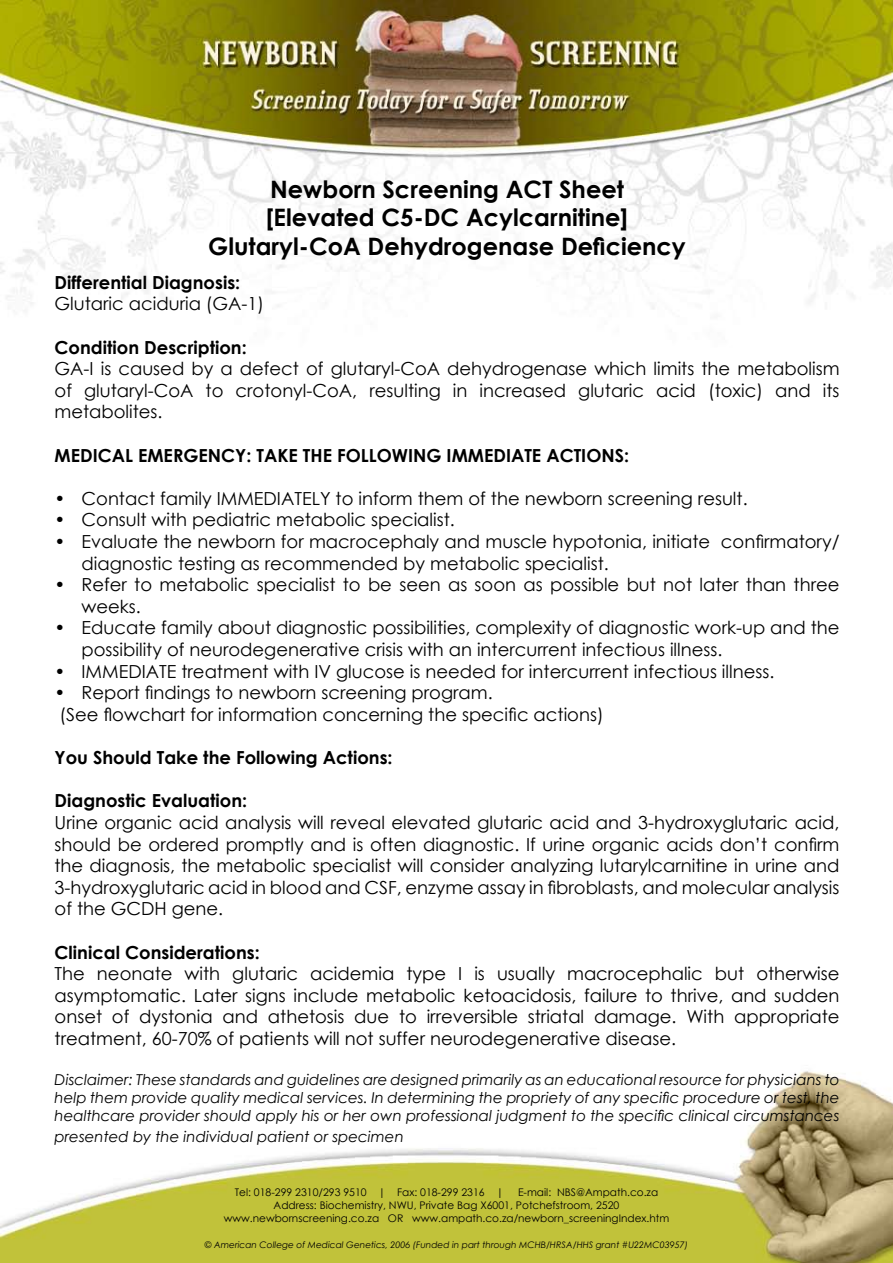
<style>
.page{position:relative;width:893px;height:1263px;background:#fff}
.page>*{position:absolute;margin:0;border:0;box-sizing:border-box;transform-origin:0 0}
.t1{font:700 24px/28.8px "Century Gothic";color:#000;text-align:center}
.t2{font:18px/21.6px "Century Gothic";color:#000}
.t3{font:700 18px/21.6px "Century Gothic";color:#000}
.t4{font:italic 15px/18px "Century Gothic";color:#000;text-align:justify}
.t5{font:10.5px "Century Gothic";color:#000}
.t6{font:italic 9px "Century Gothic";color:#000}
.s1{font-weight:400}
.s2{font-weight:700}
</style>
<div class="page">
<img style="left:0;top:0;width:893px;height:1263px">
<p class="t1" style="left:208px;top:173px;width:479px">Newborn Screening ACT Sheet<br>[Elevated C5-DC Acylcarnitine]<br>Glutaryl-CoA Dehydrogenase Deficiency</p>
<p class="t3" style="left:55px;top:271px;width:211px">Differential Diagnosis:<br><span class="s1">Glutaric aciduria (GA-1)</span></p>
<p class="t2" style="left:55px;top:336px;width:786px"><span class="s2">Condition Description:<br></span>GA-I is caused by a defect of glutaryl-CoA dehydrogenase which limits the metabolism of glutaryl-CoA to crotonyl-CoA, resulting in increased glutaric acid (toxic) and its metabolites.</p>
<p class="t3" style="left:55px;top:443px;width:576px">MEDICAL EMERGENCY: TAKE THE FOLLOWING IMMEDIATE ACTIONS:</p>
<p class="t2" style="left:55px;top:487px;width:695px">• Contact family IMMEDIATELY to inform them of the newborn screening result.</p>
<p class="t2" style="left:55px;top:509px;width:402px">• Consult with pediatric metabolic specialist.</p>
<p class="t2" style="left:82px;top:530px;width:759px;text-indent:-27px">• Evaluate the newborn for macrocephaly and muscle hypotonia, initiate confirmatory/ diagnostic testing as recommended by metabolic specialist.</p>
<p class="t2" style="left:82px;top:574px;width:759px;text-indent:-27px">• Refer to metabolic specialist to be seen as soon as possible but not later than three weeks.</p>
<p class="t2" style="left:82px;top:617px;width:759px;text-indent:-27px">• Educate family about diagnostic possibilities, complexity of diagnostic work-up and the possibility of neurodegenerative crisis with an intercurrent infectious illness.</p>
<p class="t2" style="left:55px;top:660px;width:721px">• IMMEDIATE treatment with IV glucose is needed for intercurrent infectious illness.</p>
<p class="t2" style="left:55px;top:682px;width:551px">• Report findings to newborn screening program.<br>(See flowchart for information concerning the specific actions)</p>
<p class="t3" style="left:55px;top:746px;width:340px">You Should Take the Following Actions:</p>
<p class="t2" style="left:55px;top:790px;width:786px"><span class="s2">Diagnostic Evaluation:<br></span>Urine organic acid analysis will reveal elevated glutaric acid and 3-hydroxyglutaric acid, should be ordered promptly and is often diagnostic. If urine organic acids don’t confirm the diagnosis, the metabolic specialist will consider analyzing lutarylcarnitine in urine and 3-hydroxyglutaric acid in blood and CSF, enzyme assay in fibroblasts, and molecular analysis of the GCDH gene.</p>
<p class="t2" style="left:55px;top:941px;width:786px"><span class="s2">Clinical Considerations:<br></span>The neonate with glutaric acidemia type I is usually macrocephalic but otherwise asymptomatic. Later signs include metabolic ketoacidosis, failure to thrive, and sudden onset of dystonia and athetosis due to irreversible striatal damage. With appropriate treatment, 60-70% of patients will not suffer neurodegenerative disease.</p>
<p class="t4" style="left:55px;top:1070px;width:786px">Disclaimer: These standards and guidelines are designed primarily as an educational resource for physicians to help them provide quality medical services. In determining the propriety of any specific procedure or test, the healthcare provider should apply his or her own professional judgment to the specific clinical circumstances</p>
<p class="t4" style="left:55px;top:1127px;width:351px">presented by the individual patient or specimen</p>
<p class="t5" style="left:235px;top:1185px;width:270px">Tel: 018-299 2310/293 9510 | Fax: 018-299 2316 |</p>
<p class="t5" style="left:518px;top:1185px;width:142px">E-mail: NBS@Ampath.co.za</p>
<p class="t5" style="left:274px;top:1198px;width:347px">Address: Biochemistry, NWU, Private Bag X6001, Potchefstroom, 2520</p>
<p class="t5" style="left:224px;top:1210px;width:447px">www.newbornscreening.co.za OR www.ampath.co.za/newborn_screeningIndex.htm</p>
<p class="t6" style="left:205px;top:1239px;width:485px">© American College of Medical Genetics, 2006 (Funded in part through MCHB/HRSA/HHS grant #U22MC03957)</p>
</div>
